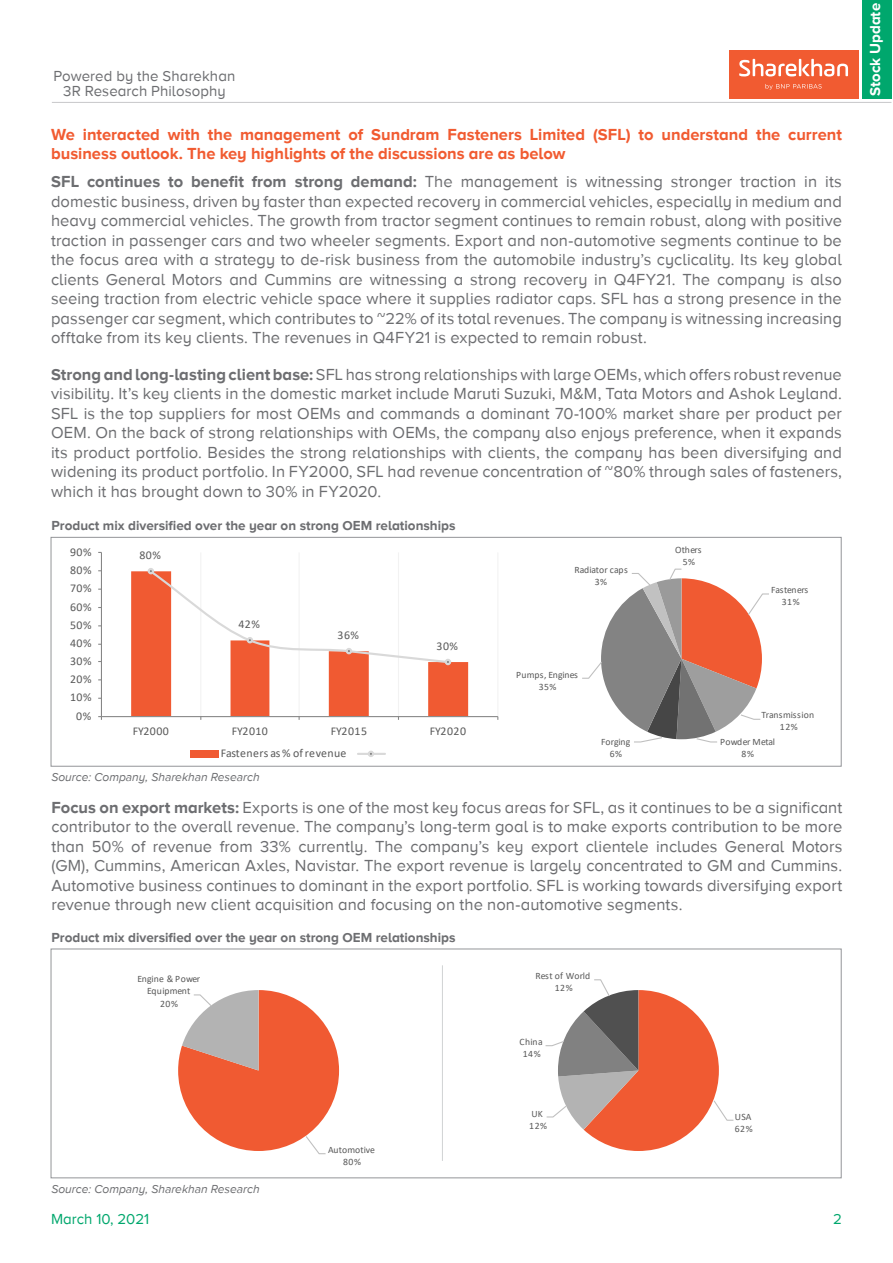
<style>
.page{position:relative;width:893px;height:1263px;background:#fff}
.page>*{position:absolute;margin:0;border:0;box-sizing:border-box;transform-origin:0 0}
.t1{font:16.5px/19.5px "Proxima Nova A";letter-spacing:.005em;color:#6d6e71;text-align:justify}
.t2{font:700 16.5px/19.5px "Proxima Nova A";color:#f15b31}
.t3{font:15px/15px "Proxima Nova A";letter-spacing:.005em;color:#6d6e71;text-align:center}
.t4{font:15px "Proxima Nova A";color:#00a76d}
.t5{font:700 15px "Proxima Nova A";color:#fff}
.t6{font:700 13.5px "Proxima Nova A";color:#6d6e71}
.t7{font:italic 12px "Proxima Nova A";color:#6d6e71}
.t8{font:11.85px "Calibri";letter-spacing:.04em;color:#595959}
.t9{font:11.85px "Calibri";letter-spacing:.02em;color:#595959}
.t10{font:9.75px/11.9px "Calibri";color:#595959;text-align:center}
.t11{font:9.75px/11.9px "Calibri";letter-spacing:.03em;color:#595959;text-align:center}
.s1{font-weight:700}
</style>
<div class="page">
<hr style="left:52px;top:102px;width:839px;height:1px;background:#c7c8ca">
<div style="left:729px;top:50px;width:129px;height:49px;background:#f15b31"></div>
<svg style="left:739px;top:59px;width:109px;height:17px"></svg>
<svg style="left:765px;top:84px;width:57px;height:6px"></svg>
<div style="left:862px;top:0;width:29px;height:99px;background:#00a76d"></div>
<div style="left:51px;top:537px;width:791px;height:230px;border:1px solid #939598"></div>
<div style="left:51px;top:948px;width:791px;height:230px;border:1px solid #939598"></div>
<svg style="left:582px;top:568px;width:187px;height:175px"></svg>
<hr style="left:200px;top:552px;width:1px;height:165px;background:#f2f2f2">
<hr style="left:299px;top:552px;width:1px;height:165px;background:#f2f2f2">
<hr style="left:398px;top:552px;width:1px;height:165px;background:#f2f2f2">
<hr style="left:497px;top:552px;width:1px;height:165px;background:#f2f2f2">
<svg style="left:131px;top:571px;width:337px;height:145px"></svg>
<hr style="left:101px;top:552px;width:1px;height:165px;background:#868686">
<hr style="left:101px;top:716px;width:397px;height:1px;background:#868686">
<svg style="left:148px;top:568px;width:303px;height:97px"></svg>
<div style="left:191px;top:751px;width:28px;height:7px;background:#f05a32"></div>
<hr style="left:358px;top:753px;width:27px;height:2px;background:#d9d9d9">
<svg style="left:368px;top:751px;width:6px;height:6px"></svg>
<svg style="left:178px;top:990px;width:161px;height:165px"></svg>
<svg style="left:545px;top:979px;width:189px;height:172px"></svg>
<hr style="left:442px;top:965px;width:1px;height:196px;background:#d1d3d4">
<p class="t3" style="left:53px;top:68px;width:183px">Powered by the Sharekhan<br>3R Research Philosophy</p>
<p class="t2" style="left:51px;top:124px;width:792px">We interacted with the management of Sundram Fasteners Limited (SFL) to understand the current business outlook. The key highlights of the discussions are as below</p>
<p class="t1" style="left:51px;top:172px;width:792px"><span class="s1">SFL continues to benefit from strong demand:</span> The management is witnessing stronger traction in its domestic business, driven by faster than expected recovery in commercial vehicles, especially in medium and heavy commercial vehicles. The growth from tractor segment continues to remain robust, along with positive traction in passenger cars and two wheeler segments. Export and non-automotive segments continue to be the focus area with a strategy to de-risk business from the automobile industry’s cyclicality. Its key global clients General Motors and Cummins are witnessing a strong recovery in Q4FY21. The company is also seeing traction from electric vehicle space where it supplies radiator caps. SFL has a strong presence in the passenger car segment, which contributes to ~22% of its total revenues. The company is witnessing increasing offtake from its key clients. The revenues in Q4FY21 is expected to remain robust.</p>
<p class="t1" style="left:51px;top:364px;width:792px"><span class="s1">Strong and long-lasting client base:</span> SFL has strong relationships with large OEMs, which offers robust revenue visibility. It’s key clients in the domestic market include Maruti Suzuki, M&amp;M, Tata Motors and Ashok Leyland.<br>SFL is the top suppliers for most OEMs and commands a dominant 70-100% market share per product per OEM. On the back of strong relationships with OEMs, the company also enjoys preference, when it expands its product portfolio. Besides the strong relationships with clients, the company has been diversifying and widening its product portfolio. In FY2000, SFL had revenue concentration of ~80% through sales of fasteners, which it has brought down to 30% in FY2020.</p>
<p class="t6" style="left:51px;top:518px;width:406px">Product mix diversified over the year on strong OEM relationships</p>
<p class="t8" style="left:70px;top:544px;width:23px">90%</p>
<p class="t8" style="left:70px;top:562px;width:23px">80%</p>
<p class="t8" style="left:70px;top:580px;width:23px">70%</p>
<p class="t8" style="left:70px;top:598px;width:23px">60%</p>
<p class="t8" style="left:70px;top:617px;width:23px">50%</p>
<p class="t8" style="left:70px;top:635px;width:23px">40%</p>
<p class="t8" style="left:70px;top:653px;width:23px">30%</p>
<p class="t8" style="left:70px;top:671px;width:23px">20%</p>
<p class="t8" style="left:70px;top:689px;width:23px">10%</p>
<p class="t8" style="left:76px;top:707px;width:16px">0%</p>
<p class="t8" style="left:139px;top:547px;width:23px">80%</p>
<p class="t8" style="left:238px;top:616px;width:23px">42%</p>
<p class="t8" style="left:337px;top:627px;width:23px">36%</p>
<p class="t8" style="left:437px;top:638px;width:23px">30%</p>
<p class="t8" style="left:133px;top:722px;width:38px">FY2000</p>
<p class="t8" style="left:232px;top:722px;width:38px">FY2010</p>
<p class="t8" style="left:331px;top:722px;width:38px">FY2015</p>
<p class="t8" style="left:430px;top:722px;width:38px">FY2020</p>
<p class="t9" style="left:221px;top:744px;width:127px">Fasteners as % of revenue</p>
<p class="t7" style="left:51px;top:770px;width:210px">Source: Company, Sharekhan Research</p>
<p class="t10" style="left:574px;top:563px;width:55px">Radiator caps<br>3%</p>
<p class="t11" style="left:516px;top:669px;width:64px">Pumps, Engines<br>35%</p>
<p class="t10" style="left:601px;top:736px;width:31px">Forging<br>6%</p>
<p class="t10" style="left:675px;top:544px;width:28px">Others<br>5%</p>
<p class="t10" style="left:771px;top:584px;width:39px">Fasteners<br>31%</p>
<p class="t10" style="left:762px;top:709px;width:54px">Transmission<br>12%</p>
<p class="t10" style="left:720px;top:736px;width:57px">Powder Metal<br>8%</p>
<p class="t1" style="left:51px;top:797px;width:792px"><span class="s1">Focus on export markets:</span> Exports is one of the most key focus areas for SFL, as it continues to be a significant contributor to the overall revenue. The company’s long-term goal is to make exports contribution to be more than 50% of revenue from 33% currently. The company’s key export clientele includes General Motors (GM), Cummins, American Axles, Navistar. The export revenue is largely concentrated to GM and Cummins.<br>Automotive business continues to dominant in the export portfolio. SFL is working towards diversifying export revenue through new client acquisition and focusing on the non-automotive segments.</p>
<p class="t6" style="left:51px;top:930px;width:406px">Product mix diversified over the year on strong OEM relationships</p>
<p class="t10" style="left:138px;top:972px;width:64px">Engine &amp; Power<br>Equipment</p>
<p class="t10" style="left:160px;top:997px;width:19px">20%</p>
<p class="t7" style="left:51px;top:1182px;width:210px">Source: Company, Sharekhan Research</p>
<p class="t10" style="left:328px;top:1143px;width:48px">Automotive<br>80%</p>
<p class="t10" style="left:535px;top:970px;width:56px">Rest of World<br>12%</p>
<p class="t10" style="left:520px;top:1035px;width:25px">China<br>14%</p>
<p class="t10" style="left:529px;top:1107px;width:19px;text-align:left">UK<br>12%</p>
<p class="t10" style="left:735px;top:1110px;width:19px;text-align:left">USA<br>62%</p>
<p class="t4" style="left:51px;top:1210px;width:100px">March 10, 2021</p>
<p class="t4" style="left:833px;top:1210px;width:10px">2</p>
<p class="t5" style="left:867px;top:96px;width:94px;rotate:-90deg">Stock Update</p>
</div>
